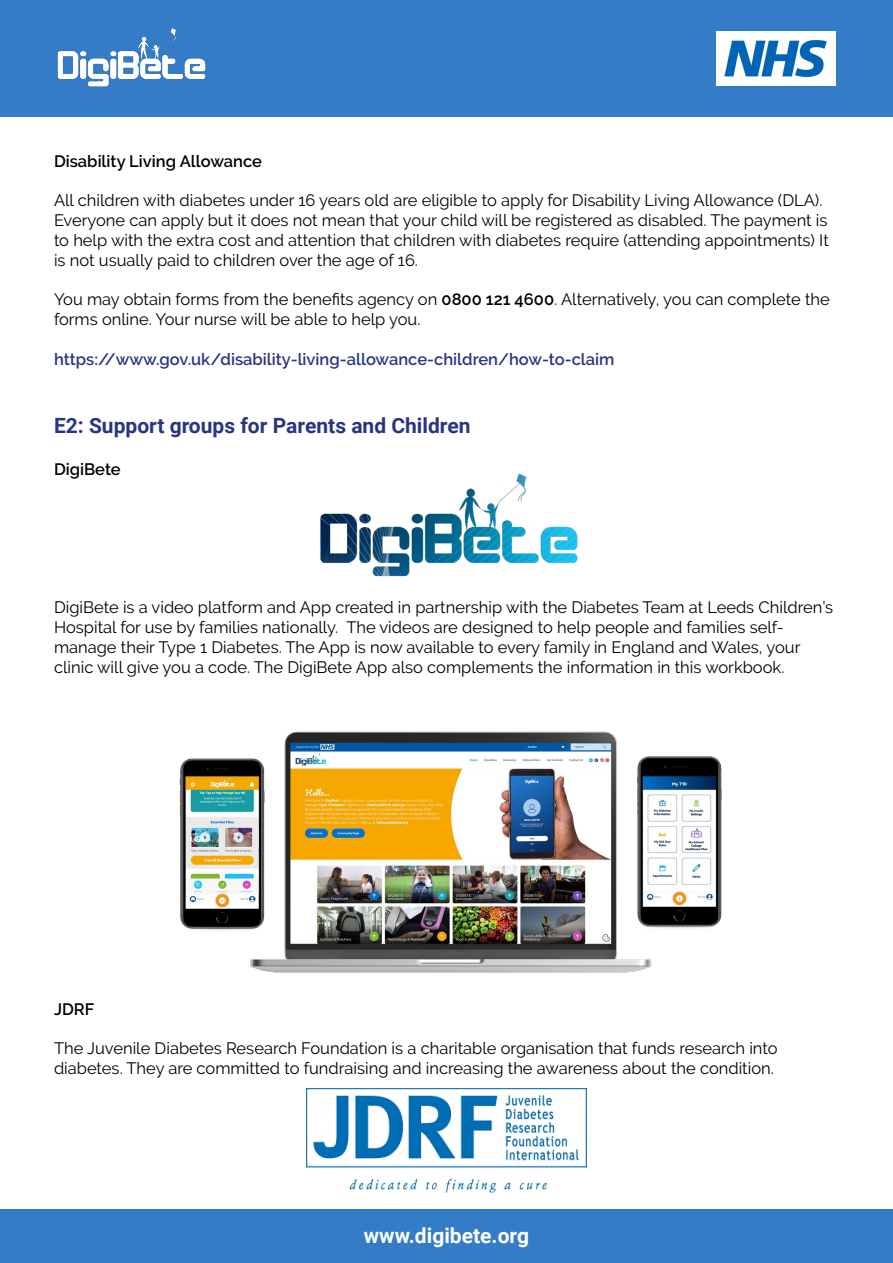
<style>
.page{position:relative;width:893px;height:1263px;background:#fff}
.page>*{position:absolute;margin:0;border:0;box-sizing:border-box;transform-origin:0 0}
.t1{font:700 21px "Roboto";color:#283583}
.t2{font:700 21px "Roboto";color:#fff}
.t3{font:16.5px/19.8px "Raleway";color:#000}
.t4{font:600 16.5px "Raleway";color:#283583}
.t5{font:600 16.5px "Raleway";color:#000}
.s1{font-weight:600}
</style>
<div class="page">
<div style="left:0;top:0;width:893px;height:117px;background:#347cc8"></div>
<div style="left:0;top:1209px;width:893px;height:54px;background:#347cc8"></div>
<img style="left:57px;top:28px;width:149px;height:59px">
<img style="left:717px;top:32px;width:118px;height:54px">
<img style="left:179px;top:731px;width:543px;height:242px">
<img style="left:320px;top:473px;width:258px;height:104px">
<img style="left:306px;top:1089px;width:281px;height:103px">
<p class="t5" style="left:54px;top:151px;width:209px">Disability Living Allowance</p>
<p class="t3" style="left:54px;top:191px;width:776px">All children with diabetes under 16 years old are eligible to apply for Disability Living Allowance (DLA).<br>Everyone can apply but it does not mean that your child will be registered as disabled. The payment is to help with the extra cost and attention that children with diabetes require (attending appointments) It is not usually paid to children over the age of 16.</p>
<p class="t3" style="left:54px;top:290px;width:777px">You may obtain forms from the benefits agency on <span class="s1">0800 121 4600</span>. Alternatively, you can complete the forms online. Your nurse will be able to help you.</p>
<p class="t4" style="left:54px;top:349px;width:562px">https://www.gov.uk/disability-living-allowance-children/how-to-claim</p>
<p class="t1" style="left:54px;top:411px;width:418px">E2: Support groups for Parents and Children</p>
<p class="t5" style="left:54px;top:459px;width:68px">DigiBete</p>
<p class="t3" style="left:54px;top:597px;width:781px">DigiBete is a video platform and App created in partnership with the Diabetes Team at Leeds Children’s Hospital for use by families nationally. The videos are designed to help people and families self&shy;manage their Type 1 Diabetes. The App is now available to every family in England and Wales, your clinic will give you a code. The DigiBete App also complements the information in this workbook.</p>
<p class="t5" style="left:54px;top:999px;width:42px">JDRF</p>
<p class="t3" style="left:54px;top:1039px;width:725px">The Juvenile Diabetes Research Foundation is a charitable organisation that funds research into diabetes. They are committed to fundraising and increasing the awareness about the condition.</p>
<p class="t2" style="left:364px;top:1221px;width:167px">www.digibete.org</p>
</div>
